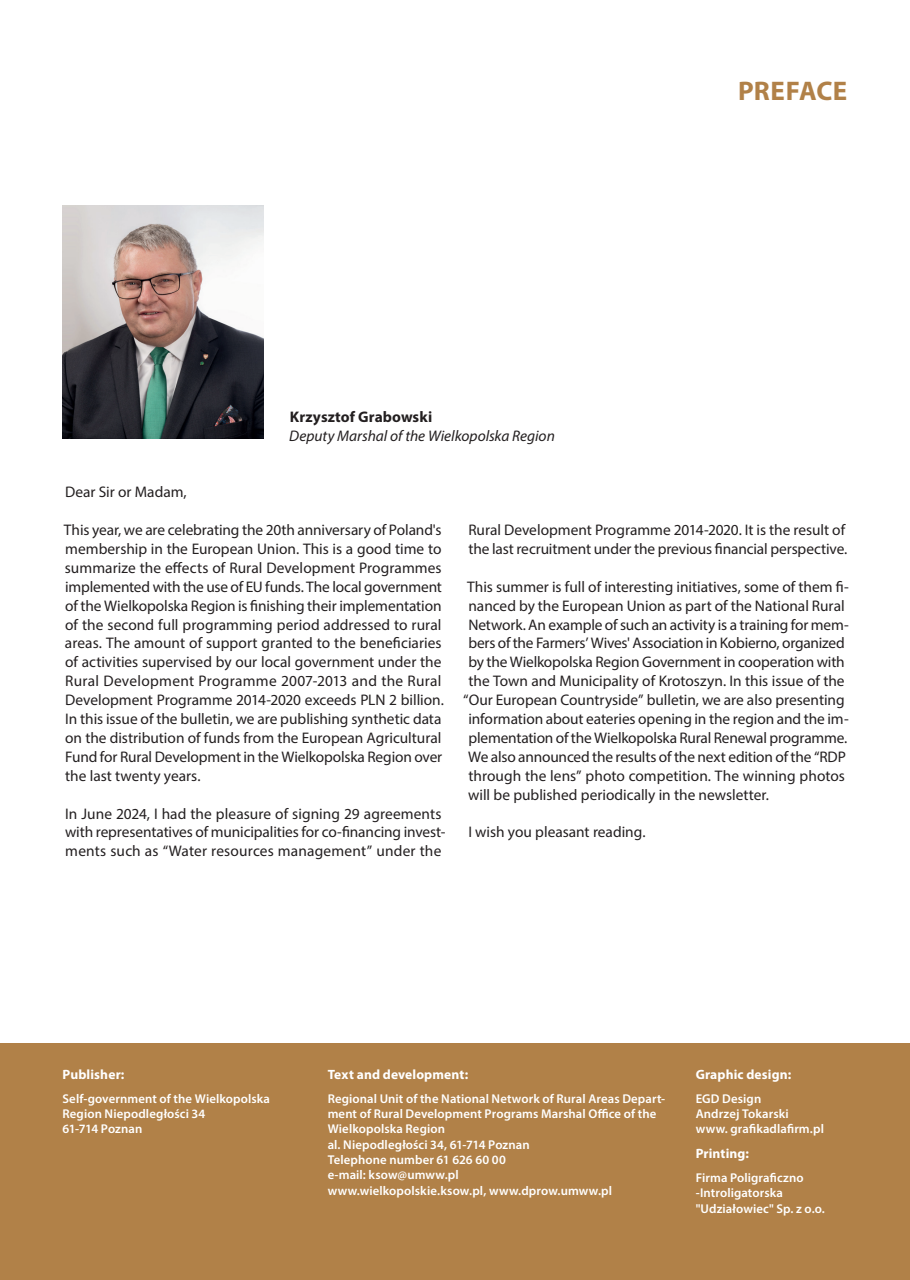
<style>
.page{position:relative;width:910px;height:1280px;background:#fff}
.page>*{position:absolute;margin:0;border:0;box-sizing:border-box;transform-origin:0 0}
.t1{font:700 27px "Myriad Pro";letter-spacing:.01em;color:#b18148}
.t2{font:15.3px/18.9px "Myriad Pro";letter-spacing:-.005em;color:#231f20}
.t3{font:italic 15.3px "Myriad Pro";color:#231f20}
.t4{font:700 15.3px "Myriad Pro";letter-spacing:.005em;color:#231f20}
.t5{font:700 13.5px "Myriad Pro";letter-spacing:.01em;color:#fff}
.t6{font:600 12.75px/15.3px "Myriad Pro";letter-spacing:.01em;color:#fff}
</style>
<div class="page">
<div style="left:0;top:1044px;width:910px;height:236px;background:#b18148"></div>
<img style="left:63px;top:205px;width:201px;height:233px">
<p class="t4" style="left:290px;top:406px;width:144px">Krzysztof Grabowski</p>
<p class="t3" style="left:289px;top:426px;width:267px">Deputy Marshal of the Wielkopolska Region</p>
<h1 class="t1" style="left:738px;top:74px;width:111px">PREFACE</h1>
<p class="t2" style="left:65px;top:482px;width:123px">Dear Sir or Madam,</p>
<p class="t2" style="left:64px;top:520px;width:380px;text-align:justify">This year, we are celebrating the 20th anniversary of Poland's membership in the European Union. This is a good time to summarize the effects of Rural Development Programmes implemented with the use of EU funds. The local government of the Wielkopolska Region is finishing their implementation of the second full programming period addressed to rural areas. The amount of support granted to the beneficiaries of activities supervised by our local government under the Rural Development Programme 2007-2013 and the Rural Development Programme 2014-2020 exceeds PLN 2 billion.<br>In this issue of the bulletin, we are publishing synthetic data on the distribution of funds from the European Agricultural Fund for Rural Development in the Wielkopolska Region over the last twenty years.</p>
<p class="t2" style="left:65px;top:804px;width:382px">In June 2024, I had the pleasure of signing 29 agreements with representatives of municipalities for co-financing invest&shy;ments such as “Water resources management” under the</p>
<p class="t2" style="left:468px;top:520px;width:379px">Rural Development Programme 2014-2020. It is the result of the last recruitment under the previous financial perspective.</p>
<p class="t2" style="left:467px;top:577px;width:383px">This summer is full of interesting initiatives, some of them fi-</p>
<p class="t2" style="left:468px;top:596px;width:378px">nanced by the European Union as part of the National Rural</p>
<p class="t2" style="left:468px;top:615px;width:382px">Network. An example of such an activity is a training for mem-</p>
<p class="t2" style="left:468px;top:634px;width:378px">bers of the Farmers’ Wives' Association in Kobierno, organized</p>
<p class="t2" style="left:468px;top:652px;width:378px">by the Wielkopolska Region Government in cooperation with</p>
<p class="t2" style="left:468px;top:671px;width:378px">the Town and Municipality of Krotoszyn. In this issue of the</p>
<p class="t2" style="left:463px;top:690px;width:383px">“Our European Countryside” bulletin, we are also presenting</p>
<p class="t2" style="left:468px;top:709px;width:382px">information about eateries opening in the region and the im-</p>
<p class="t2" style="left:468px;top:728px;width:379px">plementation of the Wielkopolska Rural Renewal programme.</p>
<p class="t2" style="left:468px;top:747px;width:379px">We also announced the results of the next edition of the “RDP</p>
<p class="t2" style="left:468px;top:766px;width:378px">through the lens” photo competition. The winning photos</p>
<p class="t2" style="left:468px;top:785px;width:301px">will be published periodically in the newsletter.</p>
<p class="t2" style="left:468px;top:822px;width:177px">I wish you pleasant reading.</p>
<p class="t5" style="left:63px;top:1066px;width:63px">Publisher:</p>
<p class="t6" style="left:63px;top:1090px;width:209px">Self-government of the Wielkopolska<br>Region Niepodległości 34<br>61-714 Poznan</p>
<p class="t5" style="left:328px;top:1066px;width:142px">Text and development:</p>
<p class="t6" style="left:328px;top:1090px;width:339px">Regional Unit of the National Network of Rural Areas Depart&shy;ment of Rural Development Programs Marshal Office of the Wielkopolska Region<br>al. Niepodległości 34, 61-714 Poznan<br>Telephone number 61 626 60 00<br>e-mail: ksow@umww.pl<br>www.wielkopolskie.ksow.pl, www.dprow.umww.pl</p>
<p class="t5" style="left:696px;top:1066px;width:97px">Graphic design:</p>
<p class="t6" style="left:696px;top:1090px;width:130px">EGD Design<br>Andrzej Tokarski www. grafikadlafirm.pl</p>
<p class="t5" style="left:696px;top:1145px;width:55px">Printing:</p>
<p class="t6" style="left:696px;top:1170px;width:131px">Firma Poligraficzno -Introligatorska "Udziałowiec" Sp. z o.o.</p>
</div>
